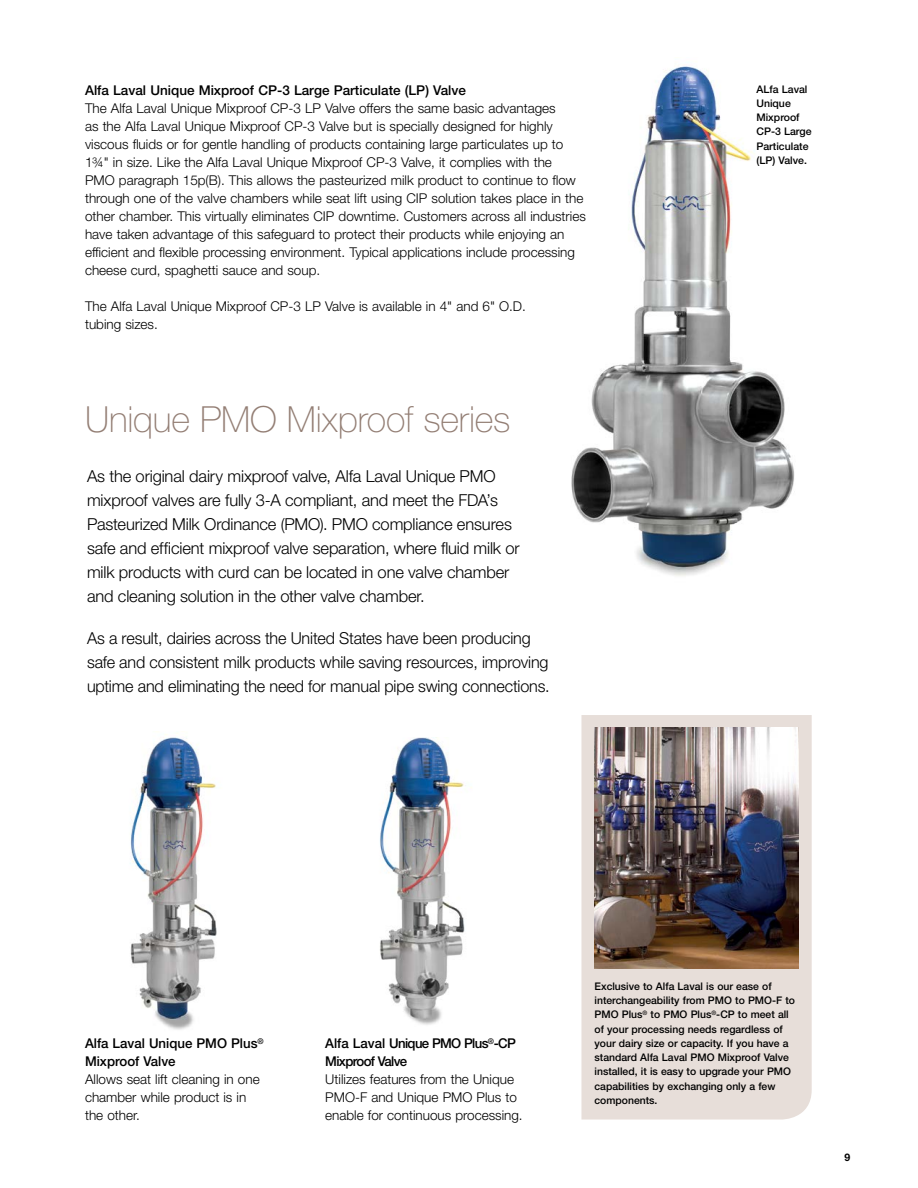
<style>
.page{position:relative;width:918px;height:1188px;background:#fff}
.page>*{position:absolute;margin:0;border:0;box-sizing:border-box;transform-origin:0 0}
.t1{font:100 36px "Helvetica Neue LT Std";letter-spacing:-.005em;color:#937e74}
.t2{font:300 16.5px/24px "Helvetica Neue LT Std";letter-spacing:-.01em;color:#000}
.t3{font:300 13.5px/18px "Helvetica Neue LT Std";color:#000}
.t4{font:500 13.5px/18px "Helvetica Neue LT Std";color:#000}
.t5{font:500 13.5px/18px "Helvetica Neue LT Std";letter-spacing:-.05em;color:#000}
.t6{font:500 10.5px/14.2px "Helvetica Neue LT Std";color:#000}
.t7{font:700 10.5px "Helvetica Neue LT Std";color:#000}
</style>
<div class="page">
<img style="left:130px;top:734px;width:87px;height:296px">
<img style="left:380px;top:737px;width:92px;height:288px">
<svg style="left:581px;top:715px;width:231px;height:405px;fill:#e7ded9"></svg>
<img style="left:595px;top:728px;width:204px;height:240px">
<img style="left:571px;top:66px;width:224px;height:510px">
<p class="t4" style="left:85px;top:81px;width:382px">Alfa Laval Unique Mixproof CP-3 Large Particulate (LP) Valve</p>
<p class="t3" style="left:85px;top:99px;width:502px">The Alfa Laval Unique Mixproof CP-3 LP Valve offers the same basic advantages<br>as the Alfa Laval Unique Mixproof CP-3 Valve but is specially designed for highly viscous fluids or for gentle handling of products containing large particulates up to 1¾" in size. Like the Alfa Laval Unique Mixproof CP-3 Valve, it complies with the<br>PMO paragraph 15p(B). This allows the pasteurized milk product to continue to flow through one of the valve chambers while seat lift using CIP solution takes place in the other chamber. This virtually eliminates CIP downtime. Customers across all industries have taken advantage of this safeguard to protect their products while enjoying an efficient and flexible processing environment. Typical applications include processing cheese curd, spaghetti sauce and soup.</p>
<p class="t3" style="left:85px;top:297px;width:442px">The Alfa Laval Unique Mixproof CP-3 LP Valve is available in 4" and 6" O.D. tubing sizes.</p>
<h1 class="t1" style="left:85px;top:398px;width:427px">Unique PMO Mixproof series</h1>
<p class="t2" style="left:87px;top:463px;width:434px">As the original dairy mixproof valve, Alfa Laval Unique PMO mixproof valves are fully 3-A compliant, and meet the FDA’s Pasteurized Milk Ordinance (PMO). PMO compliance ensures safe and efficient mixproof valve separation, where fluid milk or milk products with curd can be located in one valve chamber and cleaning solution in the other valve chamber.</p>
<p class="t2" style="left:87px;top:625px;width:464px">As a result, dairies across the United States have been producing safe and consistent milk products while saving resources, improving uptime and eliminating the need for manual pipe swing connections.</p>
<p class="t6" style="left:756px;top:82px;width:57px">ALfa Laval<br>Unique<br>Mixproof<br>CP-3 Large<br>Particulate (LP) Valve.</p>
<p class="t4" style="left:85px;top:1034px;width:180px">Alfa Laval Unique PMO Plus<sup>®<br></sup>Mixproof Valve</p>
<p class="t3" style="left:85px;top:1070px;width:176px">Allows seat lift cleaning in one chamber while product is in the other.</p>
<p class="t5" style="left:325px;top:1034px;width:192px">Alfa Laval Unique PMO Plus<sup>®</sup>-CP<br>Mixproof Valve</p>
<p class="t3" style="left:325px;top:1070px;width:199px">Utilizes features from the Unique<br>PMO-F and Unique PMO Plus to enable for continuous processing.</p>
<p class="t6" style="left:595px;top:979px;width:202px">Exclusive to Alfa Laval is our ease of interchangeability from PMO to PMO-F to PMO Plus<sup>®</sup> to PMO Plus<sup>®</sup>-CP to meet all of your processing needs regardless of your dairy size or capacity. If you have a standard Alfa Laval PMO Mixproof Valve installed, it is easy to upgrade your PMO capabilities by exchanging only a few components.</p>
<p class="t7" style="left:845px;top:1150px;width:7px">9</p>
</div>
